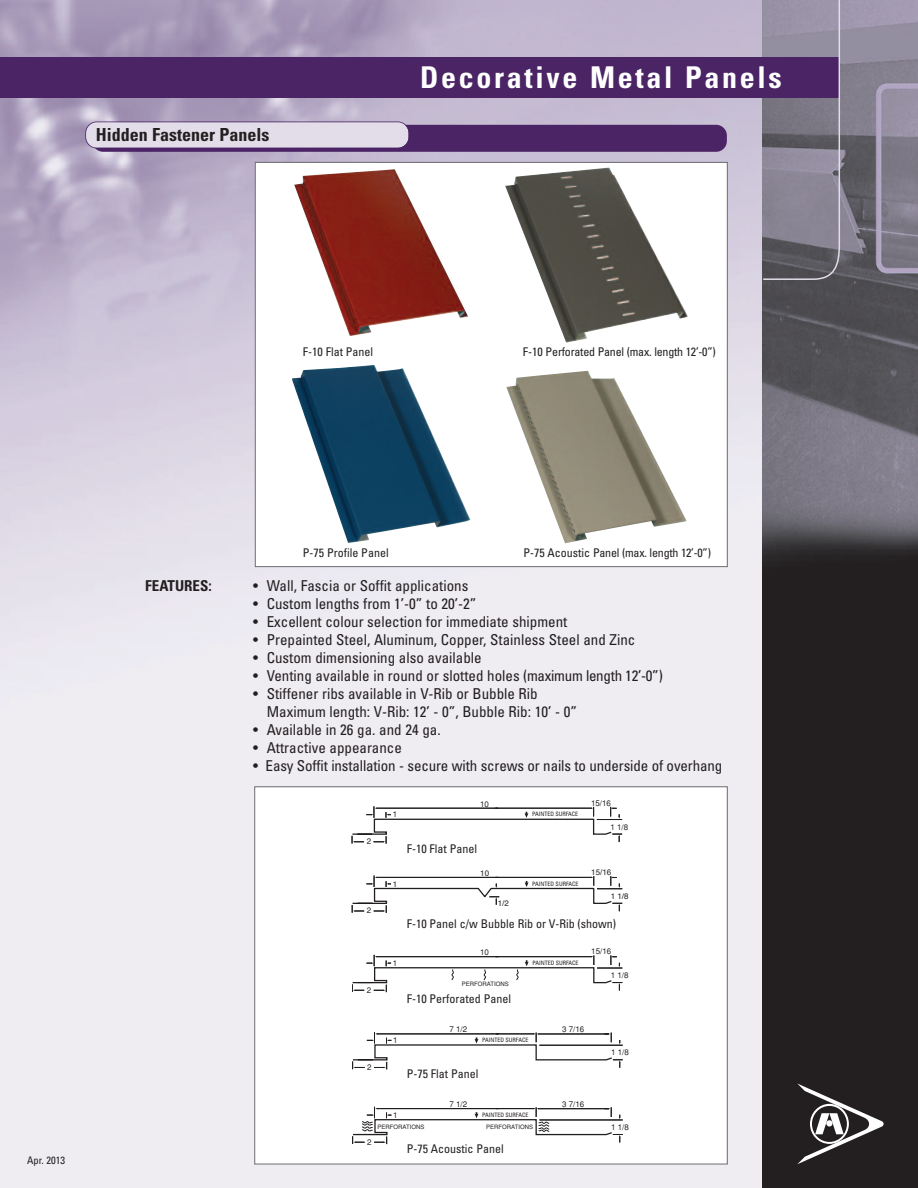
<style>
.page{position:relative;width:918px;height:1188px;background:#fff}
.page>*{position:absolute;margin:0;border:0;box-sizing:border-box;transform-origin:0 0}
.t1{font:700 condensed 30px "Univers";letter-spacing:.09em;color:#fff}
.t2{font:700 condensed 18px "Univers";color:#231f20}
.t3{font:condensed 15px/18px "Univers";color:#231f20}
.t4{font:700 condensed 15px "Univers";color:#231f20}
.t5{font:condensed 12px "Univers";color:#231f20}
.t6{font:condensed 12px "Univers";letter-spacing:-.02em;color:#231f20}
.t7{font:condensed 10.5px "Univers";color:#231f20}
.t8{font:7.95px "Helvetica";color:#231f20}
.t9{font:condensed 6px "Univers";color:#231f20}
.t10{font:6px "Helvetica";color:#231f20}
</style>
<div class="page">
<img style="left:0;top:0;width:763px;height:1188px">
<img style="left:763px;top:0;width:155px;height:1188px">
<div style="left:0;top:57px;width:839px;height:41px;background:#4a2464"></div>
<svg style="left:762px;top:0;width:79px;height:281px;background:#7b7186"></svg>
<svg style="left:797px;top:1084px;width:87px;height:80px;background:#4b4849"></svg>
<svg style="left:826px;top:1120px;width:7px;height:7px"></svg>
<div style="left:256px;top:163px;width:471px;height:403px;background:#fff"></div>
<div style="left:255px;top:787px;width:472px;height:377px;background:#fff"></div>
<div style="left:92px;top:125px;width:635px;height:27px;background:#4a2464;border-radius:11px"></div>
<div style="left:86px;top:122px;width:323px;height:26px;background:#e2dde8;border-radius:11px"></div>
<div style="left:85px;top:122px;width:324px;height:26px;border:2px solid #4a2464;border-radius:12px"></div>
<img style="left:294px;top:169px;width:174px;height:167px">
<img style="left:292px;top:365px;width:178px;height:178px">
<img style="left:505px;top:168px;width:183px;height:175px">
<img style="left:506px;top:371px;width:181px;height:172px">
<svg style="left:352px;top:806px;width:270px;height:38px"></svg>
<svg style="left:352px;top:876px;width:270px;height:37px"></svg>
<svg style="left:352px;top:955px;width:270px;height:37px"></svg>
<svg style="left:352px;top:1032px;width:271px;height:37px"></svg>
<svg style="left:352px;top:1107px;width:271px;height:37px"></svg>
<p class="t2" style="left:96px;top:128px;width:175px">Hidden Fastener Panels</p>
<h1 class="t1" style="left:420px;top:67px;width:363px">Decorative Metal Panels</h1>
<p class="t7" style="left:27px;top:1157px;width:39px">Apr. 2013</p>
<p class="t5" style="left:303px;top:348px;width:72px">F-10 Flat Panel</p>
<p class="t6" style="left:523px;top:348px;width:195px">F-10 Perforated Panel (max. length 12’-0”)</p>
<p class="t5" style="left:303px;top:549px;width:87px">P-75 Profile Panel</p>
<p class="t6" style="left:523px;top:549px;width:189px">P-75 Acoustic Panel (max. length 12’-0”)</p>
<p class="t4" style="left:145px;top:580px;width:68px">FEATURES:</p>
<p class="t3" style="left:253px;top:578px;width:217px">• Wall, Fascia or Soffit applications</p>
<p class="t3" style="left:253px;top:596px;width:225px">• Custom lengths from 1’-0” to 20’-2”</p>
<p class="t3" style="left:253px;top:614px;width:316px">• Excellent colour selection for immediate shipment</p>
<p class="t3" style="left:253px;top:632px;width:384px">• Prepainted Steel, Aluminum, Copper, Stainless Steel and Zinc</p>
<p class="t3" style="left:253px;top:650px;width:230px">• Custom dimensioning also available</p>
<p class="t3" style="left:253px;top:668px;width:411px">• Venting available in round or slotted holes (maximum length 12’-0”)</p>
<p class="t3" style="left:267px;top:686px;width:312px;text-indent:-13px">• Stiffener ribs available in V-Rib or Bubble Rib<br>Maximum length: V-Rib: 12’ - 0”, Bubble Rib: 10’ - 0”</p>
<p class="t3" style="left:253px;top:722px;width:189px">• Available in 26 ga. and 24 ga.</p>
<p class="t3" style="left:253px;top:740px;width:150px">• Attractive appearance</p>
<p class="t3" style="left:253px;top:758px;width:471px">• Easy Soffit installation - secure with screws or nails to underside of overhang</p>
<p class="t8" style="left:367px;top:837px;width:6px">2</p>
<p class="t8" style="left:367px;top:905px;width:6px">2</p>
<p class="t8" style="left:367px;top:985px;width:6px">2</p>
<p class="t8" style="left:367px;top:1063px;width:6px">2</p>
<p class="t8" style="left:480px;top:799px;width:10px">10</p>
<p class="t8" style="left:591px;top:798px;width:22px">15/16</p>
<p class="t8" style="left:393px;top:810px;width:6px">1</p>
<p class="t9" style="left:532px;top:812px;width:48px">PAINTED SURFACE</p>
<p class="t8" style="left:611px;top:822px;width:19px">1 1/8</p>
<p class="t5" style="left:407px;top:844px;width:72px">F-10 Flat Panel</p>
<p class="t8" style="left:480px;top:867px;width:10px">10</p>
<p class="t8" style="left:591px;top:866px;width:22px">15/16</p>
<p class="t8" style="left:393px;top:878px;width:6px">1</p>
<p class="t9" style="left:532px;top:881px;width:48px">PAINTED SURFACE</p>
<p class="t8" style="left:498px;top:897px;width:13px">1/2</p>
<p class="t8" style="left:611px;top:890px;width:19px">1 1/8</p>
<p class="t5" style="left:407px;top:919px;width:211px">F-10 Panel c/w Bubble Rib or V-Rib (shown)</p>
<p class="t8" style="left:393px;top:959px;width:6px">1</p>
<p class="t8" style="left:480px;top:948px;width:10px">10</p>
<p class="t10" style="left:462px;top:981px;width:48px">PERFORATIONS</p>
<p class="t9" style="left:532px;top:961px;width:48px">PAINTED SURFACE</p>
<p class="t8" style="left:591px;top:947px;width:22px">15/16</p>
<p class="t8" style="left:611px;top:971px;width:19px">1 1/8</p>
<p class="t5" style="left:407px;top:994px;width:106px">F-10 Perforated Panel</p>
<p class="t8" style="left:449px;top:1025px;width:19px">7 1/2</p>
<p class="t8" style="left:562px;top:1025px;width:24px">3 7/16</p>
<p class="t8" style="left:393px;top:1036px;width:6px">1</p>
<p class="t9" style="left:482px;top:1038px;width:48px">PAINTED SURFACE</p>
<p class="t8" style="left:611px;top:1048px;width:19px">1 1/8</p>
<p class="t5" style="left:407px;top:1069px;width:73px">P-75 Flat Panel</p>
<p class="t8" style="left:449px;top:1100px;width:19px">7 1/2</p>
<p class="t8" style="left:562px;top:1100px;width:24px">3 7/16</p>
<p class="t8" style="left:393px;top:1110px;width:6px">1</p>
<p class="t9" style="left:482px;top:1113px;width:48px">PAINTED SURFACE</p>
<p class="t10" style="left:378px;top:1123px;width:48px">PERFORATIONS</p>
<p class="t10" style="left:486px;top:1123px;width:48px">PERFORATIONS</p>
<p class="t8" style="left:367px;top:1137px;width:6px">2</p>
<p class="t5" style="left:407px;top:1144px;width:99px">P-75 Acoustic Panel</p>
<p class="t8" style="left:611px;top:1123px;width:19px">1 1/8</p>
</div>
